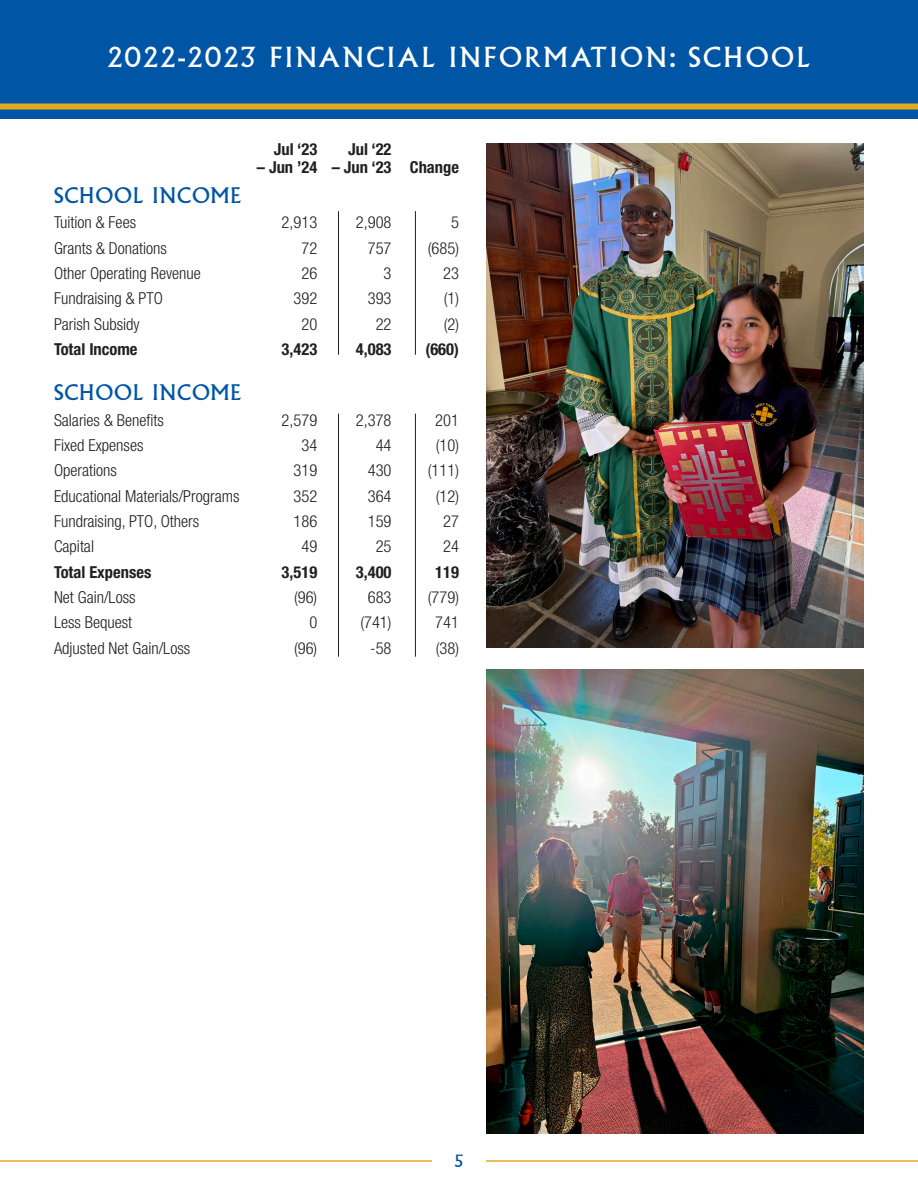
<style>
.page{position:relative;width:918px;height:1188px;background:#fff}
.page>*{position:absolute;margin:0;border:0;box-sizing:border-box;transform-origin:0 0}
.HF_Headline{font:27px "Albertus";letter-spacing:.1em;color:#fff}
.names{font:21px "Albertus";letter-spacing:.05em;color:#0155a5}
.HF_Headline-2{font:21px "Albertus";letter-spacing:.05em;color:#0155a5}
.names-2{font:300 condensed 16.5px "Helvetica Neue LT Pro";color:#231f20}
.names-3{font:700 condensed 16.5px "Helvetica Neue LT Pro";color:#231f20}
.HF_Headline-3{font:16.5px "Albertus";color:#0155a5}
</style>
<div class="page">
<hr style="left:0;top:1160px;width:432px;height:2px;background:#e1ab21">
<hr style="left:486px;top:1160px;width:432px;height:2px;background:#e1ab21">
<div style="left:0;top:0;width:918px;height:119px;background:#0155a5"></div>
<div style="left:0;top:103px;width:918px;height:6px;background:#e1ab21"></div>
<hr style="left:415px;top:211px;width:1px;height:144px;background:#231f20">
<hr style="left:338px;top:211px;width:1px;height:144px;background:#231f20">
<hr style="left:415px;top:414px;width:1px;height:243px;background:#231f20">
<hr style="left:338px;top:414px;width:1px;height:243px;background:#231f20">
<img style="left:486px;top:670px;width:378px;height:464px">
<img style="left:486px;top:144px;width:378px;height:504px">
<p class="HF_Headline" style="left:108px;top:41px;width:704px">2022-2023 FINANCIAL INFORMATION: SCHOOL</p>
<p class="names-3" style="left:274px;top:140px;width:45px">Jul ‘23</p>
<p class="names-3" style="left:348px;top:140px;width:45px">Jul ‘22</p>
<p class="names-3" style="left:257px;top:158px;width:204px">– Jun ’24 – Jun ‘23 Change</p>
<p class="names" style="left:54px;top:183px;width:189px">SCHOOL INCOME</p>
<p class="names-2" style="left:54px;top:213px;width:84px">Tuition &amp; Fees</p>
<p class="names-2" style="left:282px;top:213px;width:37px">2,913</p>
<p class="names-2" style="left:356px;top:213px;width:37px">2,908</p>
<p class="names-2" style="left:451px;top:213px;width:9px">5</p>
<p class="names-2" style="left:54px;top:238px;width:115px">Grants &amp; Donations</p>
<p class="names-2" style="left:301px;top:238px;width:17px">72</p>
<p class="names-2" style="left:368px;top:238px;width:25px">757</p>
<p class="names-2" style="left:428px;top:238px;width:33px">(685)</p>
<p class="names-2" style="left:54px;top:264px;width:148px">Other Operating Revenue</p>
<p class="names-2" style="left:301px;top:264px;width:17px">26</p>
<p class="names-2" style="left:384px;top:264px;width:9px">3</p>
<p class="names-2" style="left:443px;top:264px;width:17px">23</p>
<p class="names-2" style="left:54px;top:289px;width:110px">Fundraising &amp; PTO</p>
<p class="names-2" style="left:293px;top:289px;width:25px">392</p>
<p class="names-2" style="left:368px;top:289px;width:25px">393</p>
<p class="names-2" style="left:444px;top:289px;width:17px">(1)</p>
<p class="names-2" style="left:54px;top:314px;width:87px">Parish Subsidy</p>
<p class="names-2" style="left:301px;top:314px;width:17px">20</p>
<p class="names-2" style="left:376px;top:314px;width:17px">22</p>
<p class="names-2" style="left:444px;top:314px;width:17px">(2)</p>
<p class="names-3" style="left:54px;top:339px;width:85px">Total Income</p>
<p class="names-3" style="left:282px;top:339px;width:37px">3,423</p>
<p class="names-3" style="left:356px;top:339px;width:37px">4,083</p>
<p class="names-3" style="left:425px;top:339px;width:35px">(660)</p>
<p class="HF_Headline-2" style="left:54px;top:380px;width:189px">SCHOOL INCOME</p>
<p class="names-2" style="left:54px;top:410px;width:111px">Salaries &amp; Benefits</p>
<p class="names-2" style="left:282px;top:410px;width:37px">2,579</p>
<p class="names-2" style="left:356px;top:410px;width:37px">2,378</p>
<p class="names-2" style="left:435px;top:410px;width:25px">201</p>
<p class="names-2" style="left:54px;top:436px;width:91px">Fixed Expenses</p>
<p class="names-2" style="left:301px;top:436px;width:17px">34</p>
<p class="names-2" style="left:376px;top:436px;width:17px">44</p>
<p class="names-2" style="left:436px;top:436px;width:25px">(10)</p>
<p class="names-2" style="left:54px;top:461px;width:64px">Operations</p>
<p class="names-2" style="left:293px;top:461px;width:25px">319</p>
<p class="names-2" style="left:368px;top:461px;width:25px">430</p>
<p class="names-2" style="left:428px;top:461px;width:33px">(111)</p>
<p class="names-2" style="left:54px;top:486px;width:187px">Educational Materials/Programs</p>
<p class="names-2" style="left:293px;top:486px;width:25px">352</p>
<p class="names-2" style="left:368px;top:486px;width:25px">364</p>
<p class="names-2" style="left:436px;top:486px;width:25px">(12)</p>
<p class="names-2" style="left:54px;top:512px;width:147px">Fundraising, PTO, Others</p>
<p class="names-2" style="left:293px;top:512px;width:25px">186</p>
<p class="names-2" style="left:368px;top:512px;width:25px">159</p>
<p class="names-2" style="left:443px;top:512px;width:17px">27</p>
<p class="names-2" style="left:54px;top:537px;width:42px">Capital</p>
<p class="names-2" style="left:301px;top:537px;width:17px">49</p>
<p class="names-2" style="left:376px;top:537px;width:17px">25</p>
<p class="names-2" style="left:443px;top:537px;width:17px">24</p>
<p class="names-3" style="left:54px;top:562px;width:99px">Total Expenses</p>
<p class="names-3" style="left:282px;top:562px;width:37px">3,519</p>
<p class="names-3" style="left:356px;top:562px;width:37px">3,400</p>
<p class="names-3" style="left:435px;top:562px;width:25px">119</p>
<p class="names-2" style="left:54px;top:588px;width:83px">Net Gain/Loss</p>
<p class="names-2" style="left:294px;top:588px;width:25px">(96)</p>
<p class="names-2" style="left:368px;top:588px;width:25px">683</p>
<p class="names-2" style="left:428px;top:588px;width:33px">(779)</p>
<p class="names-2" style="left:54px;top:613px;width:80px">Less Bequest</p>
<p class="names-2" style="left:309px;top:613px;width:9px">0</p>
<p class="names-2" style="left:360px;top:613px;width:33px">(741)</p>
<p class="names-2" style="left:435px;top:613px;width:25px">741</p>
<p class="names-2" style="left:54px;top:638px;width:138px">Adjusted Net Gain/Loss</p>
<p class="names-2" style="left:294px;top:638px;width:25px">(96)</p>
<p class="names-2" style="left:370px;top:638px;width:23px">-58</p>
<p class="names-2" style="left:436px;top:638px;width:25px">(38)</p>
<p class="HF_Headline-3" style="left:455px;top:1152px;width:10px">5</p>
</div>
